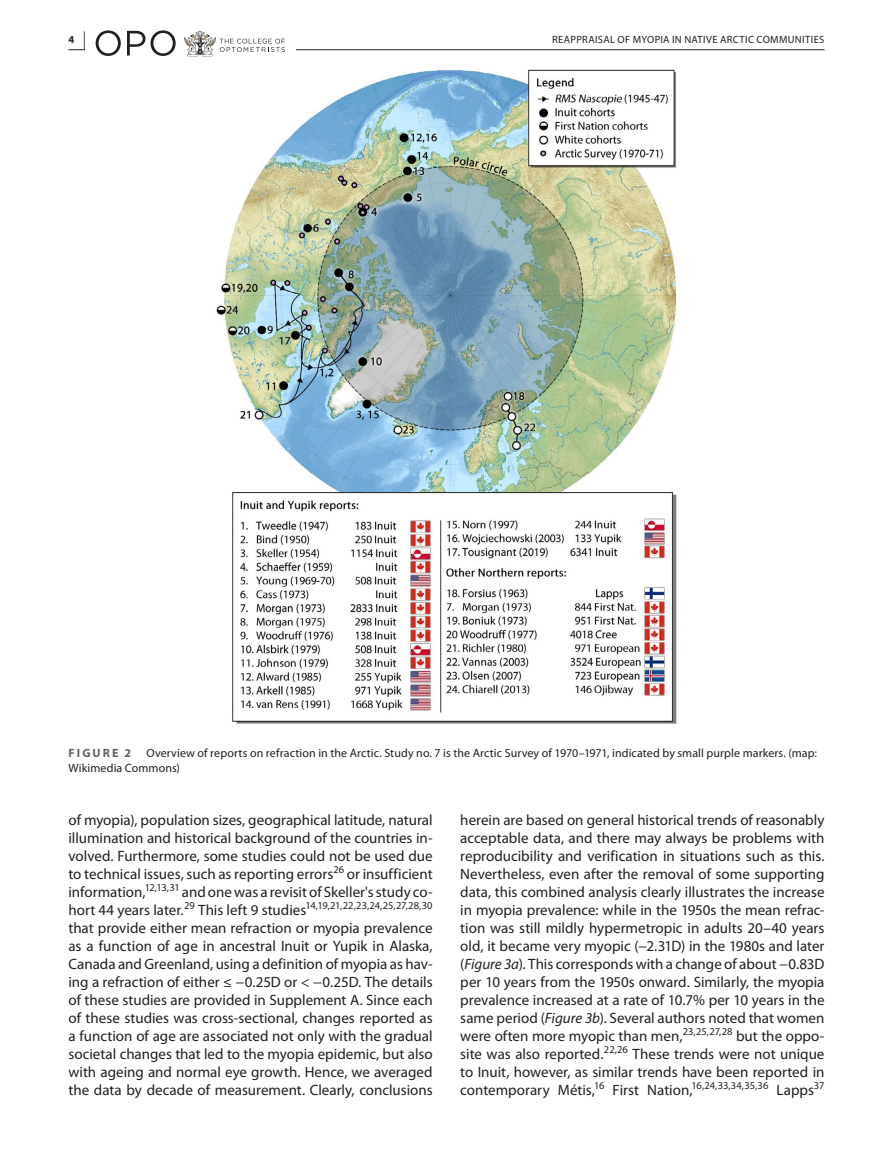
<style>
.page{position:relative;width:893px;height:1174px;background:#fff}
.page>*{position:absolute;margin:0;border:0;box-sizing:border-box;transform-origin:0 0}
.t1{font:15px/18px "Myriad Pro";color:#231f20;text-align:justify}
.t2{font:12px/15px "Myriad Pro";letter-spacing:.005em;color:#231f20}
.t3{font:700 12px "Myriad Pro";letter-spacing:.175em;color:#636366}
.t4{font:10.5px "Myriad Pro";letter-spacing:.02em;color:#231f20}
.t5{font:10.5px "Myriad Pro";letter-spacing:-.005em;color:#231f20}
.t6{font:10.5px "Myriad Pro";letter-spacing:-.01em;color:#231f20}
.t7{font:700 10.5px "Myriad Pro";color:#231f20}
.s1{font-size:18.15px}
.s2{font-style:italic}
</style>
<div class="page">
<hr style="left:68px;top:49px;width:756px;height:1px;background:#231f20">
<div style="left:85px;top:30px;width:210px;height:26px;background:#fff"></div>
<svg style="left:184px;top:31px;width:101px;height:25px"></svg>
<svg style="left:96px;top:30px;width:80px;height:26px"></svg>
<img style="left:216px;top:69px;width:461px;height:655px">
<p class="t7" style="left:68px;top:33px;width:19px">4 <span class="s1">|</span></p>
<p class="t4" style="left:552px;top:33px;width:274px">REAPPRAISAL OF MYOPIA IN NATIVE ARCTIC COMMUNITIES</p>
<p class="t2" style="left:68px;top:745px;width:750px;text-indent:78px">Overview of reports on refraction in the Arctic. Study no. 7 is the Arctic Survey of 1970–1971, indicated by small purple markers. (map:<br>Wikimedia Commons)</p>
<p class="t3" style="left:69px;top:745px;width:64px">FIGURE 2</p>
<p class="t1" style="left:68px;top:811px;width:366px">of myopia), population sizes, geographical latitude, natural illumination and historical background of the countries in&shy;volved. Furthermore, some studies could not be used due to technical issues, such as reporting errors</p>
<p class="t4" style="left:333px;top:863px;width:12px">26</p>
<p class="t1" style="left:347px;top:865px;width:87px">or insufficient</p>
<p class="t1" style="left:68px;top:883px;width:79px">information,</p>
<p class="t4" style="left:145px;top:881px;width:37px">12,13,31</p>
<p class="t1" style="left:68px;top:883px;width:366px;text-indent:113px">and one was a revisit of Skeller's study co&shy;hort 44 years later.</p>
<p class="t4" style="left:184px;top:899px;width:12px">29</p>
<p class="t1" style="left:198px;top:901px;width:110px">This left 9 studies</p>
<p class="t5" style="left:305px;top:899px;width:129px">14,19,21,22,23,24,25,27,28,30</p>
<p class="t1" style="left:68px;top:919px;width:366px">that provide either mean refraction or myopia prevalence as a function of age in ancestral Inuit or Yupik in Alaska, Canada and Greenland, using a definition of myopia as hav&shy;ing a refraction of either ≤ −0.25D or &lt; −0.25D. The details of these studies are provided in Supplement A. Since each of these studies was cross-sectional, changes reported as a function of age are associated not only with the gradual societal changes that led to the myopia epidemic, but also with ageing and normal eye growth. Hence, we averaged the data by decade of measurement. Clearly, conclusions</p>
<p class="t1" style="left:460px;top:811px;width:366px">herein are based on general historical trends of reasonably acceptable data, and there may always be problems with reproducibility and verification in situations such as this.<br>Nevertheless, even after the removal of some supporting data, this combined analysis clearly illustrates the increase in myopia prevalence: while in the 1950s the mean refrac&shy;tion was still mildly hypermetropic in adults 20–40 years old, it became very myopic (−2.31D) in the 1980s and later (<span class="s2">Figure 3a</span>). This corresponds with a change of about −0.83D per 10 years from the 1950s onward. Similarly, the myopia prevalence increased at a rate of 10.7% per 10 years in the same period (<span class="s2">Figure 3b</span>). Several authors noted that women were often more myopic than men,<sup>23,25,27,28</sup> but the oppo&shy;site was also reported.</p>
<p class="t4" style="left:604px;top:1043px;width:26px">22,26</p>
<p class="t1" style="left:460px;top:1045px;width:366px;text-indent:172px">These trends were not unique to Inuit, however, as similar trends have been reported in contemporary Métis,<sup>16</sup></p>
<p class="t1" style="left:613px;top:1081px;width:81px">First Nation,</p>
<p class="t6" style="left:691px;top:1079px;width:78px">16,24,33,34,35,36</p>
<p class="t1" style="left:777px;top:1081px;width:39px">Lapps</p>
<p class="t4" style="left:814px;top:1079px;width:12px">37</p>
</div>
